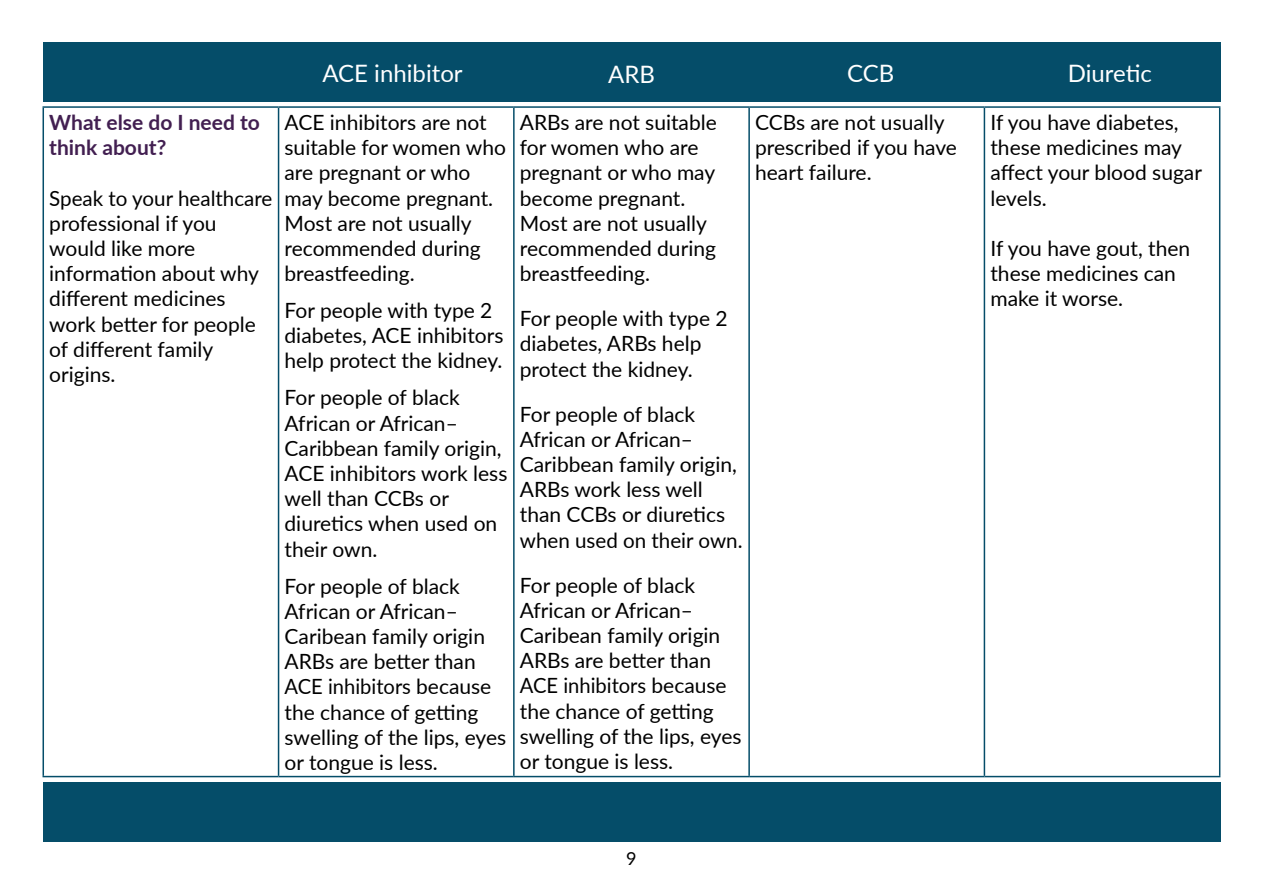
<style>
.page{position:relative;width:1263px;height:893px;background:#fff}
.page>*{position:absolute;margin:0;border:0;box-sizing:border-box;transform-origin:0 0}
.t1{font:24px "Lato";color:#fff}
.t2{font:21px/25.2px "Lato";color:#000}
.t3{font:700 21px/25.2px "Lato";color:#421f51}
.t4{font:18px "Lato";color:#000}
</style>
<div class="page">
<div style="left:43px;top:43px;width:1177px;height:59px;background:#054d69"></div>
<div style="left:43px;top:782px;width:1177px;height:60px;background:#054d69"></div>
<hr style="left:43px;top:106px;width:236px;height:2px;background:#054d69">
<hr style="left:43px;top:108px;width:1px;height:668px;background:#054d69">
<hr style="left:279px;top:106px;width:235px;height:2px;background:#054d69">
<hr style="left:278px;top:108px;width:1px;height:668px;background:#054d69">
<hr style="left:514px;top:106px;width:235px;height:2px;background:#054d69">
<hr style="left:513px;top:108px;width:2px;height:668px;background:#054d69">
<hr style="left:749px;top:106px;width:235px;height:2px;background:#054d69">
<hr style="left:748px;top:108px;width:2px;height:668px;background:#054d69">
<hr style="left:984px;top:106px;width:236px;height:2px;background:#054d69">
<hr style="left:984px;top:108px;width:1px;height:668px;background:#054d69">
<hr style="left:1219px;top:108px;width:1px;height:668px;background:#054d69">
<hr style="left:43px;top:776px;width:236px;height:1px;background:#054d69">
<hr style="left:279px;top:776px;width:235px;height:1px;background:#054d69">
<hr style="left:514px;top:776px;width:235px;height:1px;background:#054d69">
<hr style="left:749px;top:776px;width:235px;height:1px;background:#054d69">
<hr style="left:984px;top:776px;width:236px;height:1px;background:#054d69">
<p class="t3" style="left:49px;top:109px;width:212px">What else do I need to think about?</p>
<p class="t2" style="left:49px;top:184px;width:225px">Speak to your healthcare professional if you would like more information about why different medicines work better for people of different family origins.</p>
<p class="t1" style="left:322px;top:56px;width:142px">ACE inhibitor</p>
<p class="t1" style="left:608px;top:57px;width:48px">ARB</p>
<p class="t1" style="left:847px;top:56px;width:49px">CCB</p>
<p class="t1" style="left:1068px;top:56px;width:86px">Diuretic</p>
<p class="t2" style="left:285px;top:109px;width:223px">ACE inhibitors are not suitable for women who are pregnant or who may become pregnant.<br>Most are not usually recommended during breastfeeding.</p>
<p class="t2" style="left:285px;top:297px;width:220px">For people with type 2 diabetes, ACE inhibitors help protect the kidney.</p>
<p class="t2" style="left:285px;top:384px;width:224px">For people of black<br>African or African–<br>Caribbean family origin,<br>ACE inhibitors work less well than CCBs or diuretics when used on their own.</p>
<p class="t2" style="left:285px;top:572px;width:223px">For people of black<br>African or African–<br>Caribean family origin<br>ARBs are better than<br>ACE inhibitors because the chance of getting swelling of the lips, eyes or tongue is less.</p>
<p class="t2" style="left:520px;top:109px;width:199px">ARBs are not suitable for women who are pregnant or who may become pregnant.<br>Most are not usually recommended during breastfeeding.</p>
<p class="t2" style="left:520px;top:305px;width:209px">For people with type 2 diabetes, ARBs help protect the kidney.</p>
<p class="t2" style="left:520px;top:400px;width:224px">For people of black<br>African or African–<br>Caribbean family origin,<br>ARBs work less well than CCBs or diuretics when used on their own.</p>
<p class="t2" style="left:520px;top:571px;width:223px">For people of black<br>African or African–<br>Caribean family origin<br>ARBs are better than<br>ACE inhibitors because the chance of getting swelling of the lips, eyes or tongue is less.</p>
<p class="t2" style="left:755px;top:109px;width:203px">CCBs are not usually prescribed if you have heart failure.</p>
<p class="t2" style="left:990px;top:109px;width:213px">If you have diabetes, these medicines may affect your blood sugar levels.</p>
<p class="t2" style="left:990px;top:235px;width:201px">If you have gout, then these medicines can make it worse.</p>
<p class="t4" style="left:626px;top:846px;width:12px">9</p>
</div>
